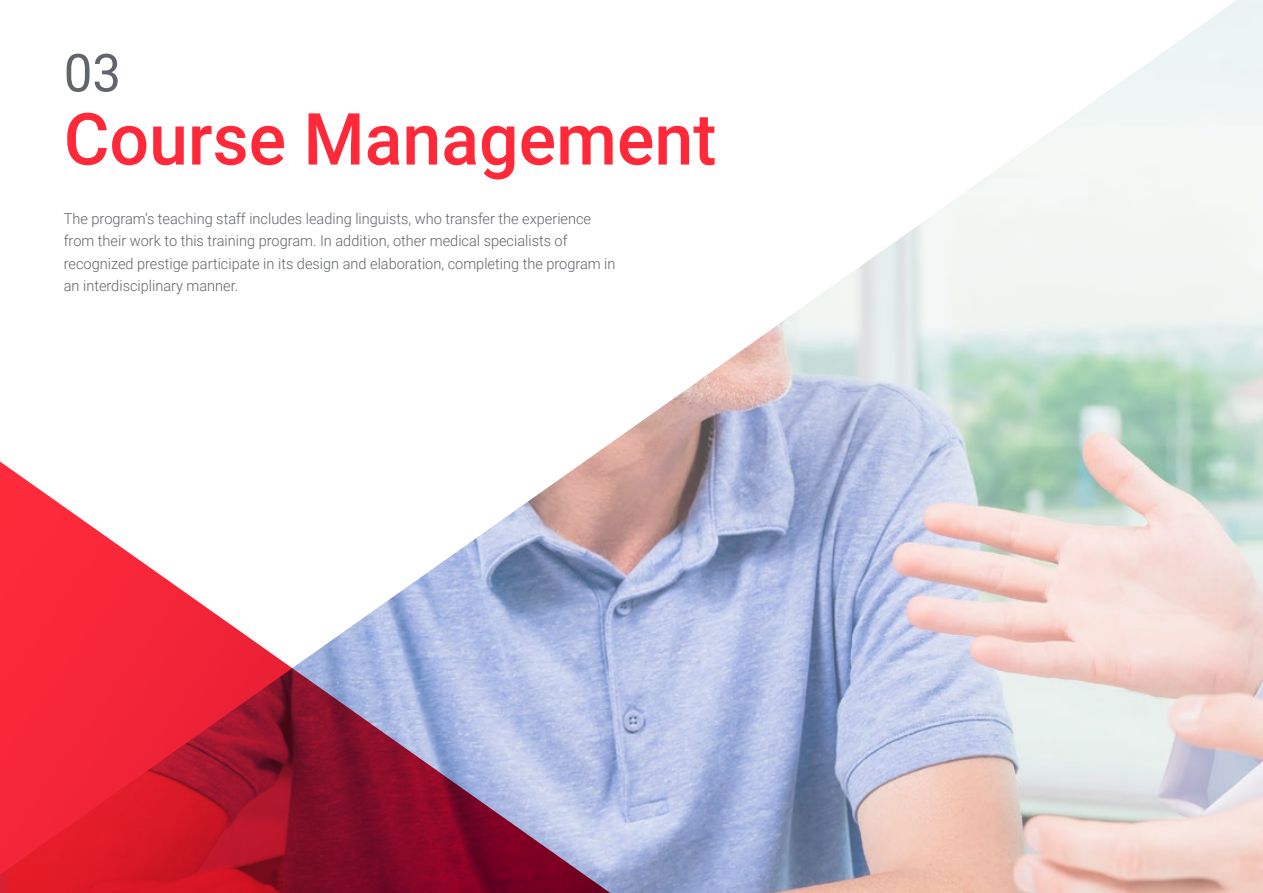
<style>
.page{position:relative;width:1263px;height:893px;background:#fff}
.page>*{position:absolute;margin:0;border:0;box-sizing:border-box;transform-origin:0 0}
.t1{font:500 72px "Roboto";color:#ff293a}
.t2{font:52.5px "Roboto";color:#61646a}
.t3{font:300 15px/22.5px "Roboto";color:#61646a}
</style>
<div class="page">
<img style="left:607px;top:0;width:656px;height:893px">
<svg style="left:0;top:446px;width:640px;height:447px"></svg>
<h2 class="t2" style="left:64px;top:36px;width:59px">03</h2>
<h1 class="t1" style="left:64px;top:89px;width:654px">Course Management</h1>
<p class="t3" style="left:64px;top:207px;width:553px">The program’s teaching staff includes leading linguists, who transfer the experience from their work to this training program. In addition, other medical specialists of recognized prestige participate in its design and elaboration, completing the program in an interdisciplinary manner.</p>
</div>
